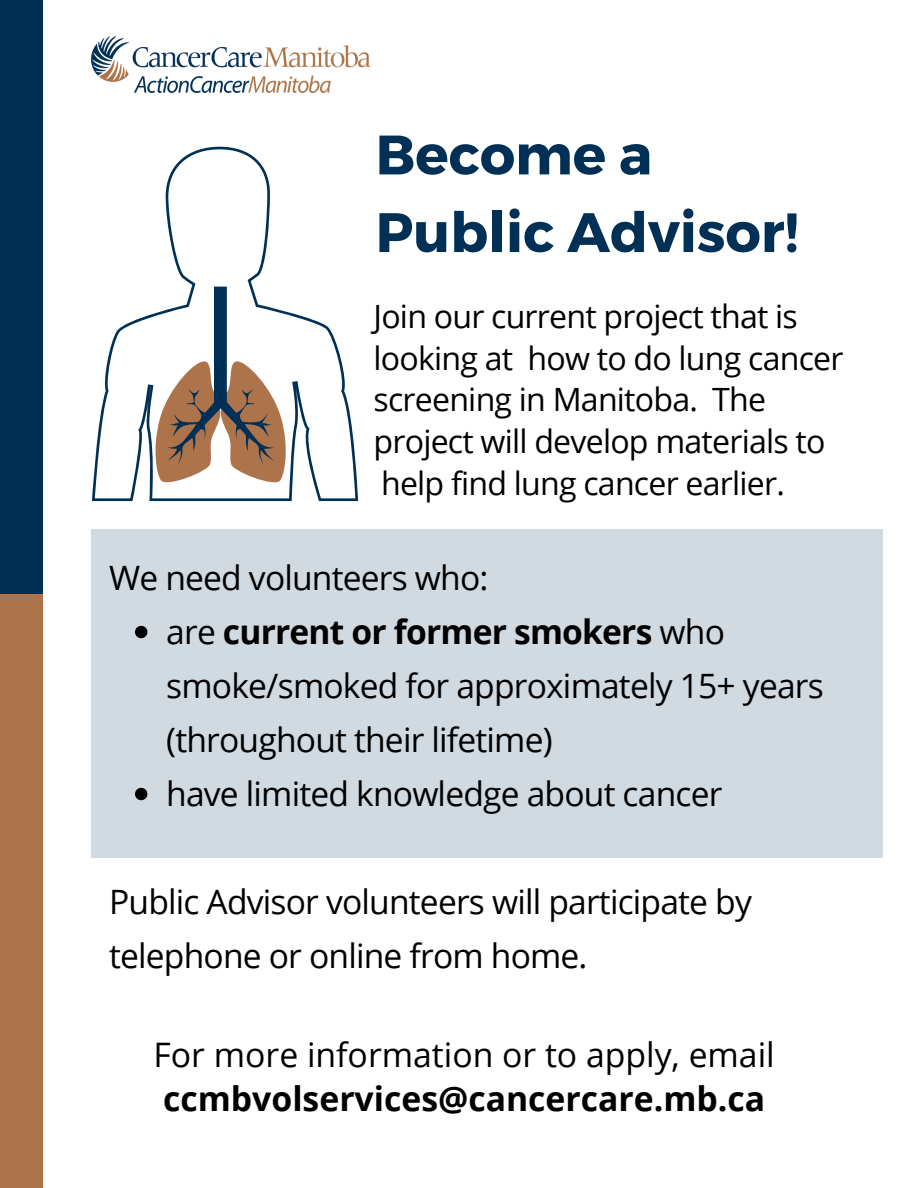
<style>
.page{position:relative;width:918px;height:1188px;background:#fff}
.page>*{position:absolute;margin:0;border:0;box-sizing:border-box;transform-origin:0 0}
.t1{font:700 55.5px/77.7px "Montserrat";color:#003055}
.t2{font:33.75px/43.8px "Open Sans";color:#000}
.t3{font:33.6px/54px "Open Sans";letter-spacing:-.025em;color:#000}
.t4{font:32.1px/41.7px "Open Sans";letter-spacing:-.025em;color:#000}
.s1{font-weight:700}
</style>
<div class="page">
<div style="left:92px;top:529px;width:791px;height:329px;background:#d2dae1"></div>
<svg style="left:135px;top:626px;width:12px;height:12px"></svg>
<svg style="left:135px;top:788px;width:12px;height:12px"></svg>
<img style="left:92px;top:37px;width:279px;height:55px">
<div style="left:0;top:0;width:43px;height:593px;background:#003055"></div>
<div style="left:0;top:594px;width:43px;height:593px;background:#ad744c"></div>
<svg style="left:92px;top:147px;width:266px;height:354px"></svg>
<svg style="left:151px;top:287px;width:139px;height:200px"></svg>
<p class="t1" style="left:376px;top:113px;width:425px">Become a<br>Public Advisor!</p>
<p class="t4" style="left:374px;top:295px;width:471px">Join our current project that is looking at how to do lung cancer screening in Manitoba. The project will develop materials to help find lung cancer earlier.</p>
<p class="t3" style="left:109px;top:550px;width:381px">We need volunteers who:</p>
<p class="t3" style="left:166px;top:604px;width:659px">are <span class="s1">current or former smokers</span> who smoke/smoked for approximately 15+ years (throughout their lifetime)</p>
<p class="t3" style="left:166px;top:766px;width:558px">have limited knowledge about cancer</p>
<p class="t3" style="left:109px;top:874px;width:644px">Public Advisor volunteers will participate by telephone or online from home.</p>
<p class="t2" style="left:153px;top:1032px;width:623px">For more information or to apply, email <span class="s1">ccmbvolservices@cancercare.mb.ca</span></p>
</div>
